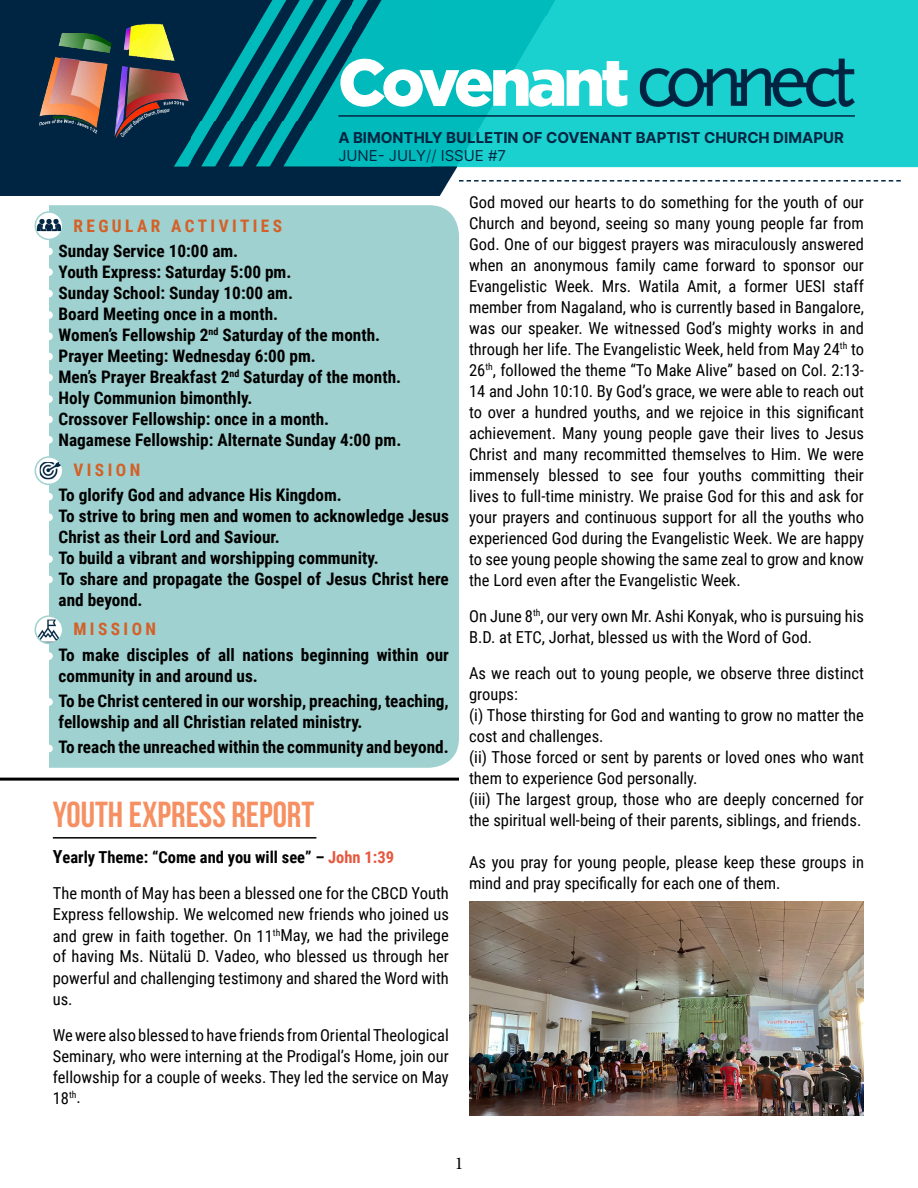
<style>
.page{position:relative;width:918px;height:1188px;background:#fff}
.page>*{position:absolute;margin:0;border:0;box-sizing:border-box;transform-origin:0 0}
.t1{font:700 36px "Bebas Neue";color:#f69062}
.t2{font:18px "Minion Pro";color:#000}
.t3{font:700 17.25px/21px "Roboto Condensed";color:#000}
.t4{font:700 17.25px "Roboto Condensed";letter-spacing:.2em;color:#d46027}
.t5{font:16.5px/21px "Roboto Condensed";color:#000}
.t6{font:700 15px/18px "Inter";color:#002542}
.s1{font-weight:400}
.s2{font-weight:300}
.s3{font-weight:700;font-size:18px}
.s4{font-weight:700}
.s5{font-weight:700;color:#e6573f}
</style>
<div class="page">
<img style="left:0;top:0;width:458px;height:195px">
<img style="left:458px;top:0;width:460px;height:168px">
<img style="left:35px;top:23px;width:158px;height:119px">
<svg style="left:459px;top:180px;width:442px;height:2px"></svg>
<hr style="left:338px;top:115px;width:517px;height:2px;background:#002542">
<svg style="left:340px;top:59px;width:287px;height:48px"></svg>
<img style="left:639px;top:58px;width:216px;height:48px">
<div style="left:49px;top:205px;width:410px;height:563px;background:#9ed1cf"></div>
<svg style="left:35px;top:212px;width:28px;height:27px"></svg>
<img style="left:35px;top:212px;width:27px;height:23px">
<div style="left:35px;top:211px;width:28px;height:29px;border:2px solid #9ed1cf;border-radius:50%"></div>
<svg style="left:35px;top:457px;width:28px;height:27px"></svg>
<img style="left:40px;top:462px;width:21px;height:18px">
<div style="left:35px;top:456px;width:28px;height:29px;border:2px solid #9ed1cf;border-radius:50%"></div>
<svg style="left:35px;top:616px;width:28px;height:28px"></svg>
<img style="left:37px;top:620px;width:23px;height:22px">
<div style="left:35px;top:615px;width:28px;height:29px;border:2px solid #9ed1cf;border-radius:50%"></div>
<div style="left:45px;top:248px;width:8px;height:7px;background:#fff;border-radius:50%"></div>
<div style="left:45px;top:268px;width:8px;height:8px;background:#fff;border-radius:50%"></div>
<div style="left:45px;top:290px;width:8px;height:7px;background:#fff;border-radius:50%"></div>
<div style="left:45px;top:311px;width:8px;height:8px;background:#fff;border-radius:50%"></div>
<div style="left:45px;top:333px;width:8px;height:7px;background:#fff;border-radius:50%"></div>
<div style="left:45px;top:353px;width:8px;height:7px;background:#fff;border-radius:50%"></div>
<div style="left:45px;top:374px;width:8px;height:7px;background:#fff;border-radius:50%"></div>
<div style="left:45px;top:395px;width:8px;height:8px;background:#fff;border-radius:50%"></div>
<div style="left:45px;top:493px;width:8px;height:7px;background:#fff;border-radius:50%"></div>
<div style="left:45px;top:513px;width:8px;height:8px;background:#fff;border-radius:50%"></div>
<div style="left:45px;top:555px;width:8px;height:8px;background:#fff;border-radius:50%"></div>
<div style="left:45px;top:576px;width:8px;height:7px;background:#fff;border-radius:50%"></div>
<div style="left:45px;top:652px;width:8px;height:8px;background:#fff;border-radius:50%"></div>
<div style="left:45px;top:698px;width:8px;height:8px;background:#fff;border-radius:50%"></div>
<div style="left:45px;top:745px;width:8px;height:7px;background:#fff;border-radius:50%"></div>
<div style="left:45px;top:416px;width:8px;height:7px;background:#fff;border-radius:50%"></div>
<div style="left:45px;top:436px;width:8px;height:8px;background:#fff;border-radius:50%"></div>
<hr style="left:0;top:778px;width:459px;height:3px;background:#000">
<img style="left:469px;top:901px;width:395px;height:214px">
<hr style="left:53px;top:837px;width:263px;height:2px;background:#000">
<p class="t6" style="left:338px;top:128px;width:507px">A BIMONTHLY BULLETIN OF COVENANT BAPTIST CHURCH DIMAPUR<br><span class="s1">JUNE- JULY</span><span class="s2">//</span> <span class="s1">ISSUE #7</span></p>
<p class="t4" style="left:73px;top:214px;width:210px">REGULAR ACTIVITIES</p>
<p class="t3" style="left:59px;top:240px;width:344px">Sunday Service 10:00 am.<br>Youth Express: Saturday 5:00 pm.<br>Sunday School: Sunday 10:00 am.<br>Board Meeting once in a month.<br>Women’s Fellowship 2<sup>nd</sup> Saturday of the month.<br>Prayer Meeting: Wednesday 6:00 pm.<br>Men’s Prayer Breakfast 2<sup>nd</sup> Saturday of the month.<br>Holy Communion bimonthly.<br>Crossover Fellowship: once in a month.<br>Nagamese Fellowship: Alternate Sunday 4:00 pm.</p>
<p class="t4" style="left:73px;top:457px;width:68px">VISION</p>
<p class="t3" style="left:59px;top:484px;width:392px">To glorify God and advance His Kingdom.<br>To strive to bring men and women to acknowledge Jesus Christ as their Lord and Saviour.<br>To build a vibrant and worshipping community.<br>To share and propagate the Gospel of Jesus Christ here and beyond.</p>
<p class="t4" style="left:73px;top:617px;width:84px">MISSION</p>
<p class="t3" style="left:59px;top:643px;width:392px">To make disciples of all nations beginning within our community in and around us.</p>
<p class="t3" style="left:59px;top:690px;width:392px">To be Christ centered in our worship, preaching, teaching, fellowship and all Christian related ministry.</p>
<p class="t3" style="left:59px;top:736px;width:392px">To reach the unreached within the community and beyond.</p>
<h1 class="t1" style="left:53px;top:795px;width:263px">YOUTH EXPRESS REPORT</h1>
<p class="t5" style="left:53px;top:839px;width:398px;line-height:36px"><span class="s3">Y</span><span class="s4">early Theme: “Come and you will see” –</span> <span class="s5">John 1:39<br></span>The month of May has been a blessed one for the CBCD Youth</p>
<p class="t5" style="left:53px;top:904px;width:398px;text-align:justify">Express fellowship. We welcomed new friends who joined us and grew in faith together. On 11<sup>th</sup>May, we had the privilege of having Ms. Nütalü D. Vadeo, who blessed us through her powerful and challenging testimony and shared the Word with us.</p>
<p class="t5" style="left:53px;top:1024px;width:398px;text-align:justify">We were also blessed to have friends from Oriental Theological Seminary, who were interning at the Prodigal’s Home, join our fellowship for a couple of weeks. They led the service on May 18<sup>th</sup>.</p>
<p class="t5" style="left:469px;top:191px;width:396px;text-align:justify">God moved our hearts to do something for the youth of our Church and beyond, seeing so many young people far from God. One of our biggest prayers was miraculously answered when an anonymous family came forward to sponsor our Evangelistic Week. Mrs. Watila Amit, a former UESI staff member from Nagaland, who is currently based in Bangalore, was our speaker. We witnessed God’s mighty works in and through her life. The Evangelistic Week, held from May 24<sup>th</sup> to 26<sup>th</sup>, followed the theme “To Make Alive” based on Col. 2:13- 14 and John 10:10. By God’s grace, we were able to reach out to over a hundred youths, and we rejoice in this significant achievement. Many young people gave their lives to Jesus Christ and many recommitted themselves to Him. We were immensely blessed to see four youths committing their lives to full-time ministry. We praise God for this and ask for your prayers and continuous support for all the youths who experienced God during the Evangelistic Week. We are happy to see young people showing the same zeal to grow and know the Lord even after the Evangelistic Week.</p>
<p class="t5" style="left:469px;top:605px;width:396px">On June 8<sup>th</sup>, our very own Mr. Ashi Konyak, who is pursuing his<br>B.D. at ETC, Jorhat, blessed us with the Word of God.</p>
<p class="t5" style="left:469px;top:662px;width:396px">As we reach out to young people, we observe three distinct groups:<br>(i) Those thirsting for God and wanting to grow no matter the cost and challenges.<br>(ii) Those forced or sent by parents or loved ones who want them to experience God personally.<br>(iii) The largest group, those who are deeply concerned for the spiritual well-being of their parents, siblings, and friends.</p>
<p class="t5" style="left:469px;top:851px;width:396px">As you pray for young people, please keep these groups in mind and pray specifically for each one of them.</p>
<p class="t2" style="left:455px;top:1151px;width:10px">1</p>
</div>
